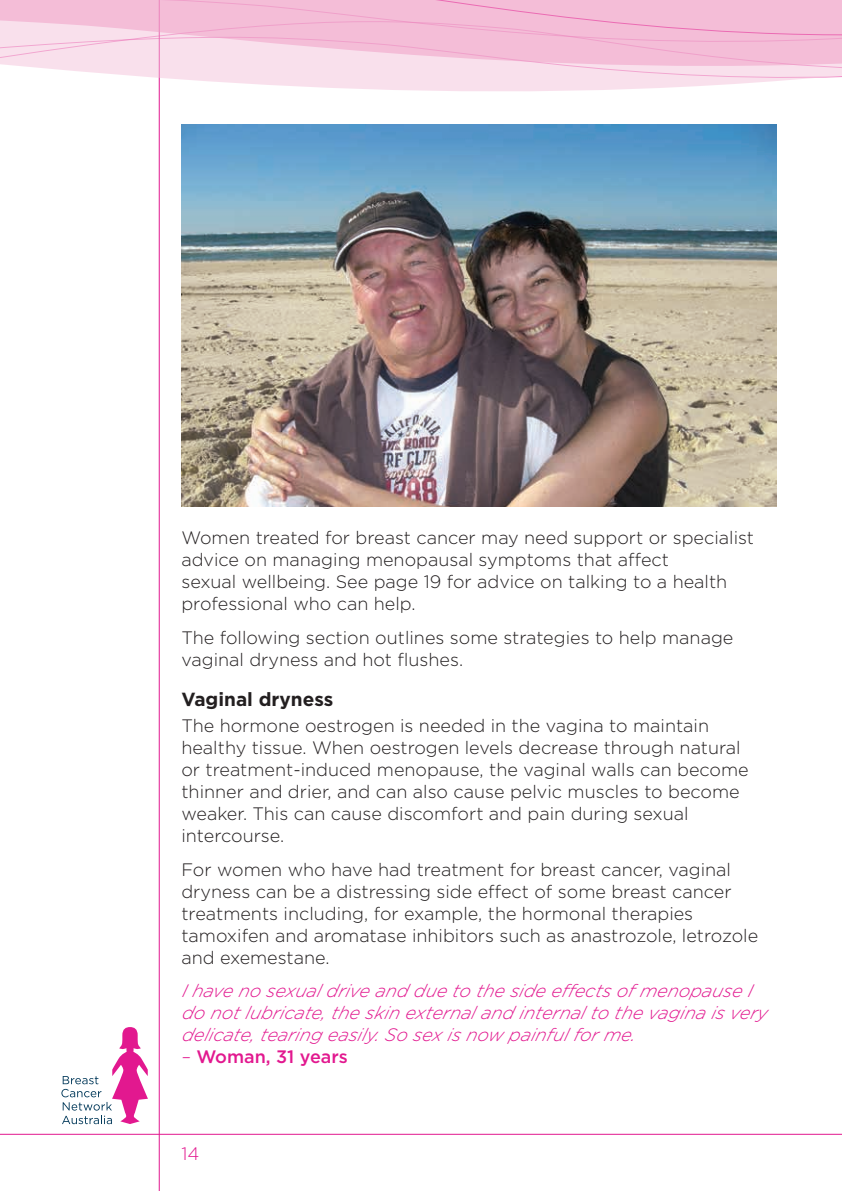
<style>
.page{position:relative;width:842px;height:1191px;background:#fff}
.page>*{position:absolute;margin:0;border:0;box-sizing:border-box;transform-origin:0 0}
.Subheading_2{font:700 19px "Gotham";color:#231f20}
.Bodycopy{font:300 18px/22px "Gotham";color:#231f20}
.t1{font:italic 300 18px/22px "Gotham";color:#e2188f}
.t2{font:500 18px "Gotham";color:#e2188f}
.t3{font:300 18px "Gotham";color:#e2188f}
.s1{font-weight:300;font-style:italic}
</style>
<div class="page">
<hr style="left:159px;top:0;width:1px;height:1191px;background:#e2188f">
<hr style="left:0;top:1133px;width:842px;height:1px;background:#e2188f">
<svg style="left:61px;top:1027px;width:87px;height:97px"></svg>
<svg style="left:158px;top:83px;width:619px;height:52px"></svg>
<svg style="left:0;top:0;width:842px;height:83px;background:#f5cadf"></svg>
<img style="left:181px;top:125px;width:596px;height:381px">
<p class="Bodycopy" style="left:181px;top:526px;width:574px">Women treated for breast cancer may need support or specialist advice on managing menopausal symptoms that affect<br>sexual wellbeing. See page 19 for advice on talking to a health professional who can help.</p>
<p class="Bodycopy" style="left:181px;top:626px;width:553px">The following section outlines some strategies to help manage vaginal dryness and hot flushes.</p>
<p class="Subheading_2" style="left:181px;top:686px;width:153px">Vaginal dryness</p>
<p class="Bodycopy" style="left:181px;top:714px;width:569px">The hormone oestrogen is needed in the vagina to maintain healthy tissue. When oestrogen levels decrease through natural or treatment-induced menopause, the vaginal walls can become thinner and drier, and can also cause pelvic muscles to become weaker. This can cause discomfort and pain during sexual intercourse.</p>
<p class="Bodycopy" style="left:181px;top:857px;width:578px">For women who have had treatment for breast cancer, vaginal dryness can be a distressing side effect of some breast cancer treatments including, for example, the hormonal therapies tamoxifen and aromatase inhibitors such as anastrozole, letrozole and exemestane.</p>
<p class="t1" style="left:181px;top:979px;width:587px">I have no sexual drive and due to the side effects of menopause I do not lubricate, the skin external and internal to the vagina is very delicate, tearing easily. So sex is now p ainful for me.</p>
<p class="t2" style="left:181px;top:1045px;width:168px"><span class="s1">–</span> Woman, 31 years</p>
<p class="t3" style="left:181px;top:1142px;width:19px">14</p>
</div>
